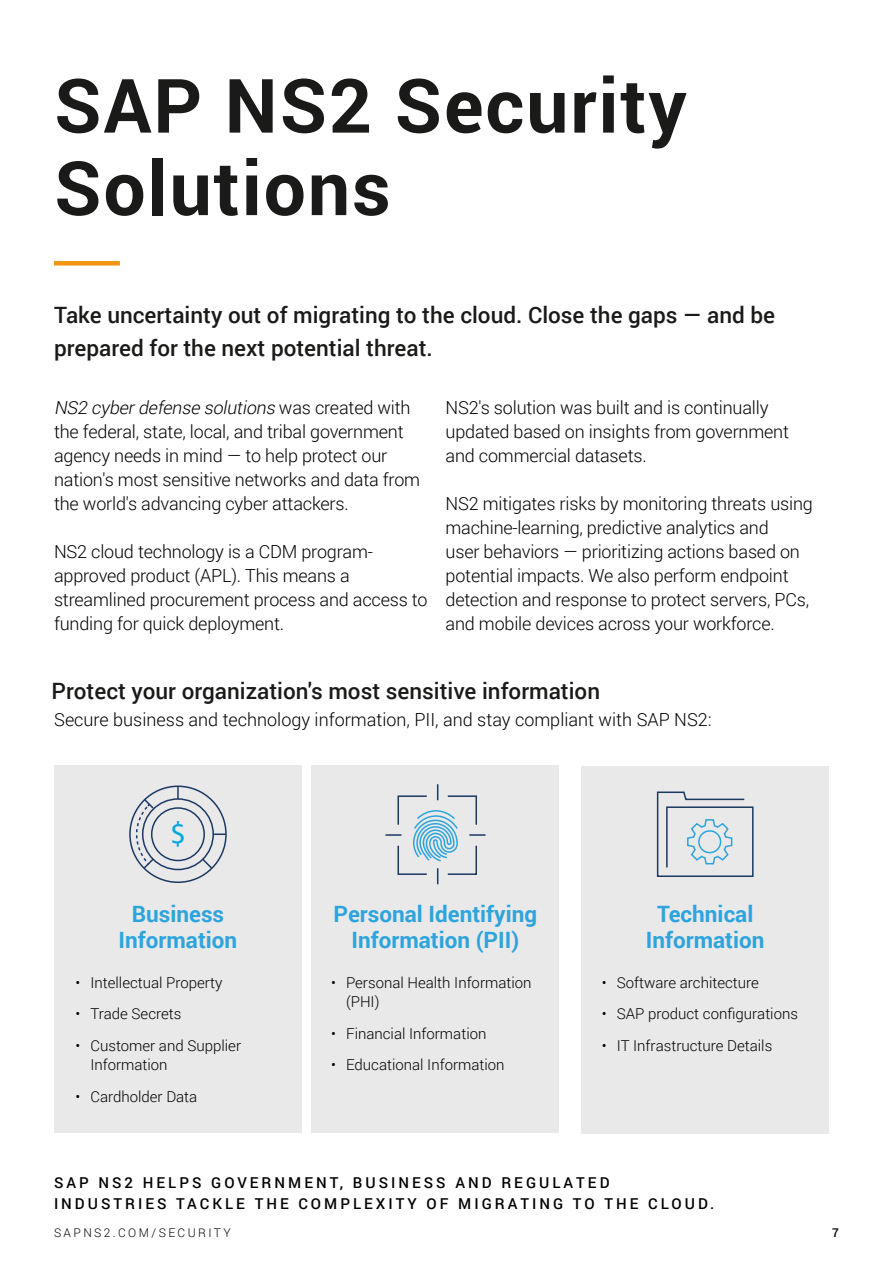
<style>
.page{position:relative;width:893px;height:1263px;background:#fff}
.page>*{position:absolute;margin:0;border:0;box-sizing:border-box;transform-origin:0 0}
.t1{font:700 75px/82.5px "Roboto";letter-spacing:.025em;color:#1a1a19}
.t2{font:31.2px "Myriad Pro";color:#00a7e1}
.t3{font:500 22.5px/33px "Roboto";color:#1a1a19}
.t4{font:700 22.5px/25.5px "Roboto";color:#2ea4dd;text-align:center}
.t5{font:300 18px/24px "Roboto";letter-spacing:-.01em;color:#000}
.t6{font:300 15px/19.5px "Roboto";color:#000}
.t7{font:500 15px/21px "Roboto";letter-spacing:.2em;color:#000}
.t8{font:300 12px "Roboto";letter-spacing:.2em;color:#000}
.t9{font:500 12px "Roboto";color:#000}
.s1{font-style:italic}
</style>
<div class="page">
<div style="left:54px;top:765px;width:248px;height:368px;background:#e9e9e9"></div>
<div style="left:312px;top:765px;width:247px;height:368px;background:#e9e9e9"></div>
<div style="left:581px;top:766px;width:248px;height:368px;background:#e9e9e9"></div>
<svg style="left:129px;top:785px;width:98px;height:98px"></svg>
<svg style="left:656px;top:791px;width:98px;height:86px"></svg>
<div style="left:54px;top:261px;width:66px;height:5px;background:#f49512"></div>
<svg style="left:385px;top:784px;width:101px;height:101px"></svg>
<h1 class="t1" style="left:54px;top:62px;width:634px">SAP NS2 Security<br>Solutions</h1>
<p class="t3" style="left:54px;top:297px;width:723px">Take uncertainty out of migrating to the cloud. Close the gaps — and be prepared for the next potential threat.</p>
<p class="t5" style="left:54px;top:395px;width:368px"><span class="s1">NS2 cyberdefense solutions</span> w a s c re a t e d w i t h the federal, state, local, and tribal government agency needs in mind — to help protect our nation's most sensitive networks and data from the world's advancing cyber attackers.</p>
<p class="t5" style="left:54px;top:539px;width:375px">NS2 cloud technology is a CDM program&shy;approved product (APL). This means a streamlined procurement process and access to funding for quick deployment.</p>
<p class="t5" style="left:446px;top:395px;width:345px">NS2's solution was built and is continually updated based on insights from government and commercial datasets.</p>
<p class="t5" style="left:446px;top:491px;width:369px">NS2 mitigates risks by monitoring threats using machine-learning, predictive analytics and<br>user behaviors — prioritizing actions based on potential impacts. We also perform endpoint detection and response to protect servers, PCs, and mobile devices across your workforce.</p>
<p class="t3" style="left:52px;top:673px;width:550px">Protect your organization's most sensitive information</p>
<p class="t5" style="left:54px;top:707px;width:659px">Secure business and technology information, PII, and stay compliant with SAP NS2:</p>
<h2 class="t2" style="left:170px;top:815px;width:18px">$</h2>
<p class="t4" style="left:119px;top:900px;width:120px">Business<br>Information</p>
<p class="t6" style="left:75px;top:972px;width:149px">• Intellectual Property</p>
<p class="t6" style="left:75px;top:1003px;width:108px">• Trade Secrets</p>
<p class="t6" style="left:90px;top:1035px;width:152px;text-indent:-15px">• Customer and Supplier<br>Information</p>
<p class="t6" style="left:75px;top:1086px;width:123px">• Cardholder Data</p>
<p class="t4" style="left:334px;top:900px;width:205px">Personal Identifying<br>Information (PII)</p>
<p class="t6" style="left:346px;top:972px;width:187px;text-indent:-15px">• Personal Health Information (PHI)</p>
<p class="t6" style="left:331px;top:1023px;width:157px">• Financial Information</p>
<p class="t6" style="left:331px;top:1054px;width:175px">• Educational Information</p>
<p class="t4" style="left:646px;top:900px;width:120px">Technical<br>Information</p>
<p class="t6" style="left:602px;top:972px;width:159px">• Software architecture</p>
<p class="t6" style="left:602px;top:1003px;width:198px">• SAP product configurations</p>
<p class="t6" style="left:602px;top:1035px;width:172px">• IT Infrastructure Details</p>
<p class="t7" style="left:54px;top:1171px;width:662px">SAP NS2 HELPS GOVERNMENT, BUSINESS AND REGULATED<br>INDUSTRIES TACKLE THE COMPLEXITY OF MIGRATING TO THE CLOUD.</p>
<p class="t8" style="left:54px;top:1224px;width:178px">SAPNS2.COM/SECURITY</p>
<p class="t9" style="left:832px;top:1224px;width:8px">7</p>
</div>
